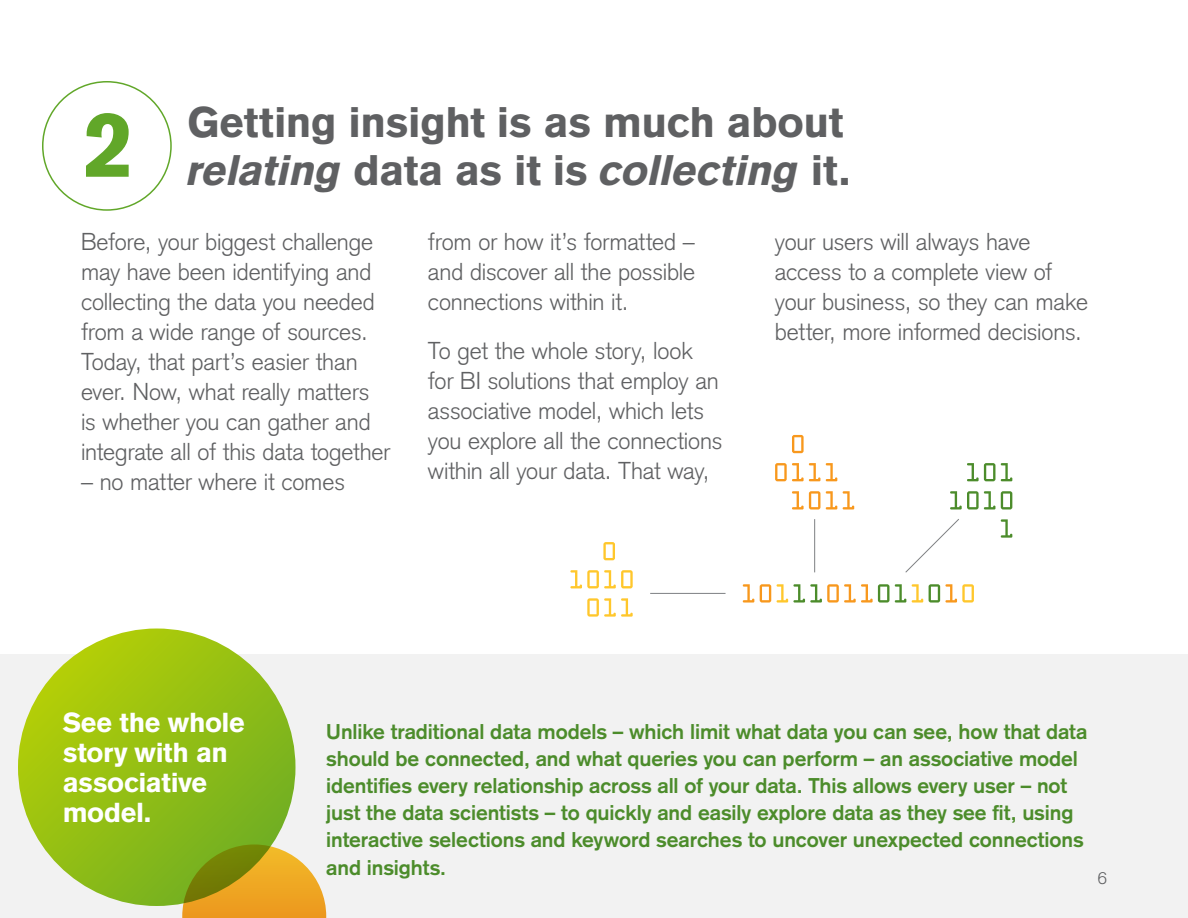
<style>
.page{position:relative;width:1188px;height:918px;background:#fff}
.page>*{position:absolute;margin:0;border:0;box-sizing:border-box;transform-origin:0 0}
.t1{font:900 42px/48px "Basic Commercial LT Pro";letter-spacing:-.015em;color:#5f6062;text-align:right}
.t2{font:900 27px/30px "Basic Commercial LT Pro";letter-spacing:-.015em;color:#fff}
.t3{font:300 24px/30px "Basic Commercial LT Pro";letter-spacing:-.005em;color:#5f6062}
.t4{font:700 21px/27px "Basic Commercial LT Pro";letter-spacing:-.005em;color:#4c8c2b}
.t5{font:300 16.5px "Basic Commercial LT Pro";color:#5f6062}
.s1{font-size:91.5px;color:#61a729}
.s2{font-style:italic}
</style>
<div class="page">
<div style="left:0;top:654px;width:1188px;height:264px;background:#f2f2f2"></div>
<svg style="left:18px;top:628px;width:278px;height:278px;background:#94bf14"></svg>
<svg style="left:182px;top:844px;width:144px;height:74px;background:#c6a530"></svg>
<svg style="left:743px;top:584px;width:11px;height:19px"></svg>
<svg style="left:760px;top:584px;width:11px;height:19px"></svg>
<svg style="left:1001px;top:463px;width:11px;height:18px"></svg>
<svg style="left:1001px;top:519px;width:11px;height:19px"></svg>
<svg style="left:1001px;top:491px;width:11px;height:18px"></svg>
<svg style="left:967px;top:463px;width:28px;height:18px"></svg>
<svg style="left:950px;top:491px;width:45px;height:18px"></svg>
<svg style="left:777px;top:584px;width:112px;height:19px"></svg>
<svg style="left:895px;top:584px;width:11px;height:19px"></svg>
<svg style="left:912px;top:584px;width:11px;height:19px"></svg>
<svg style="left:929px;top:584px;width:45px;height:19px"></svg>
<svg style="left:570px;top:570px;width:63px;height:18px"></svg>
<svg style="left:603px;top:542px;width:12px;height:18px"></svg>
<svg style="left:587px;top:598px;width:46px;height:19px"></svg>
<svg style="left:826px;top:463px;width:11px;height:18px"></svg>
<svg style="left:792px;top:491px;width:28px;height:18px"></svg>
<svg style="left:775px;top:463px;width:45px;height:18px"></svg>
<svg style="left:792px;top:435px;width:12px;height:18px"></svg>
<svg style="left:826px;top:491px;width:11px;height:18px"></svg>
<svg style="left:843px;top:491px;width:11px;height:18px"></svg>
<hr style="left:814px;top:519px;width:1px;height:53px;background:#7e8083">
<hr style="left:650px;top:593px;width:76px;height:1px;background:#7e8083">
<svg style="left:905px;top:519px;width:54px;height:54px"></svg>
<h1 class="t1" style="left:83px;top:98px;width:769px"><span class="s1">2</span> Getting insight is as much about <span class="s2">relating</span> data as it is <span class="s2">collecting</span> it.</h1>
<p class="t3" style="left:81px;top:226px;width:311px">Before, your biggest challenge may have been identifying and collecting the data you needed from a wide range of sources.<br>Today, that part’s easier than ever. Now, what really matters<br>is whether you can gather and integrate all of this data together</p>
<p class="t3" style="left:81px;top:466px;width:266px">– no matter where it comes</p>
<p class="t3" style="left:428px;top:226px;width:269px;text-align:justify">from or how it’s formatted – and discover all the possible connections within it.</p>
<p class="t3" style="left:428px;top:336px;width:296px">To get the whole story, look for BI solutions that employ an associative model, which lets you explore all the connections within all your data. That way,</p>
<p class="t3" style="left:775px;top:226px;width:315px">your users will always have access to a complete view of your business, so they can make better, more informed decisions.</p>
<p class="t2" style="left:63px;top:707px;width:184px">See the whole story with an associative model.</p>
<p class="t4" style="left:326px;top:718px;width:763px">Unlike traditional data models – which limit what data you can see, how that data should be connected, and what queries you can perform – an associative model identifies every relationship across all of your data. This allows every user – not just the data scientists – to quickly and easily explore data as they see fit, using interactive selections and keyword searches to uncover unexpected connections and insights.</p>
<p class="t5" style="left:1098px;top:868px;width:11px">6</p>
</div>
